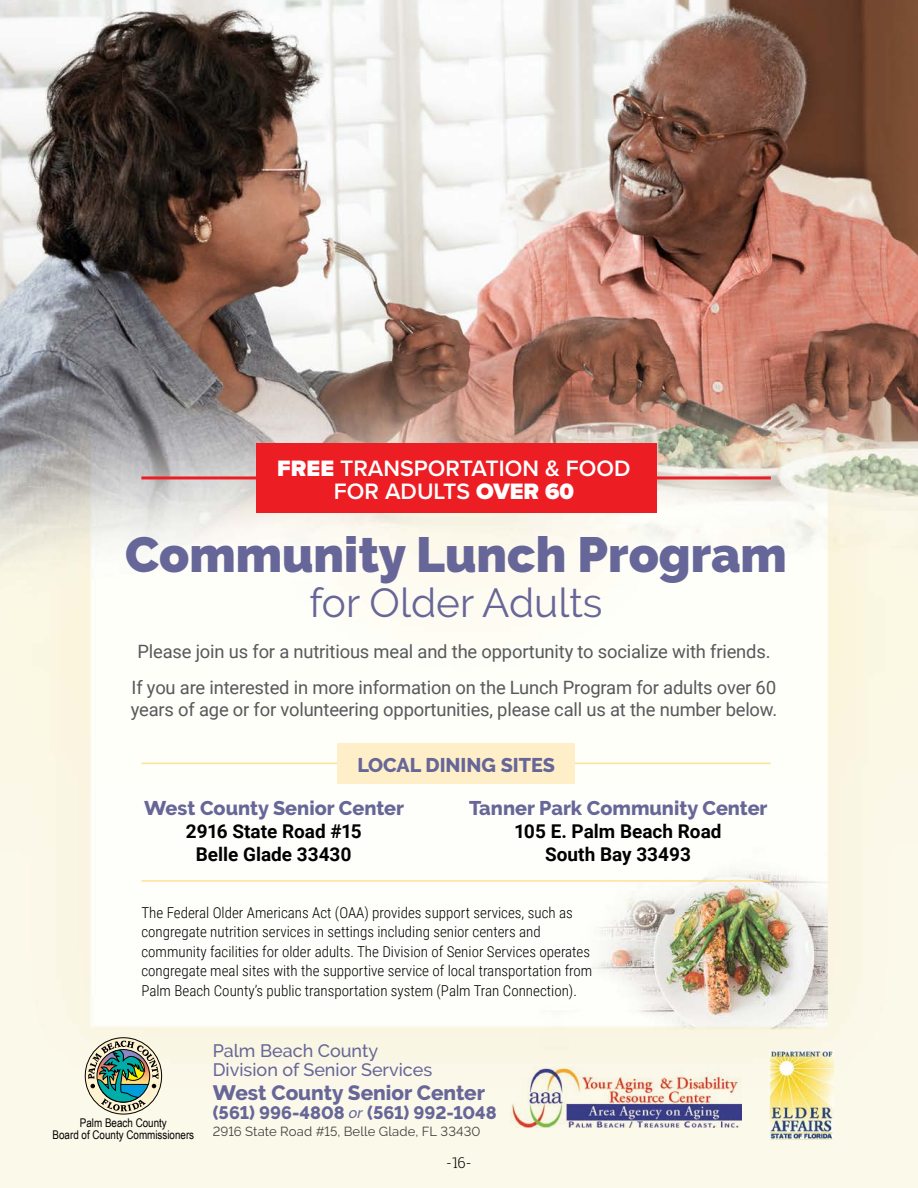
<style>
.page{position:relative;width:918px;height:1188px;background:#fff}
.page>*{position:absolute;margin:0;border:0;box-sizing:border-box;transform-origin:0 0}
.t1{font:900 49.35px "Raleway";color:#676698}
.t2{font:40.5px "Raleway";color:#676698}
.t3{font:600 23.1px "Proxima Nova";color:#fff}
.t4{font:800 20.7px "Raleway";color:#676698}
.t5{font:800 19.8px "Raleway";color:#676698}
.t6{font:700 18.9px "Roboto";color:#000}
.t7{font:18.3px/22.5px "Roboto";letter-spacing:-.01em;color:#58595b}
.t8{font:500 18px "Raleway";color:#676698}
.t9{font:800 18px "Raleway";color:#676698}
.t10{font:300 15px/19.5px "Roboto Condensed";color:#000}
.t11{font:300 15px "Roboto Slab";color:#000}
.t12{font:13.2px "Raleway";letter-spacing:.01em;color:#414042}
.t13{font:12px "Arial Narrow";color:#000}
.s1{font-weight:900}
.s2{font-weight:500;font-style:italic;font-size:15px}
</style>
<div class="page">
<img style="left:0;top:0;width:918px;height:1188px">
<svg style="left:85px;top:1038px;width:77px;height:76px"></svg>
<div style="left:85px;top:1037px;width:77px;height:77px;border:1px solid #000;border-radius:50%"></div>
<img style="left:88px;top:1041px;width:71px;height:70px">
<hr style="left:141px;top:763px;width:630px;height:1px;background:#ffe293">
<div style="left:337px;top:743px;width:238px;height:41px;background:#ffefc8"></div>
<hr style="left:141px;top:880px;width:630px;height:2px;background:#ffe293">
<img style="left:769px;top:1050px;width:65px;height:89px">
<img style="left:510px;top:1066px;width:231px;height:61px">
<hr style="left:141px;top:476px;width:630px;height:3px;background:#ed1d24">
<div style="left:256px;top:443px;width:400px;height:70px;background:#ed1d24"></div>
<p class="t3" style="left:277px;top:451px;width:355px"><span class="s1">FREE</span> TRANSPORTATION &amp; FOOD</p>
<p class="t3" style="left:334px;top:474px;width:242px">FOR ADULTS <span class="s1">OVER 60</span></p>
<p class="t1" style="left:125px;top:526px;width:663px">Community Lunch Program</p>
<p class="t2" style="left:310px;top:580px;width:295px">for Older Adults</p>
<p class="t7" style="left:138px;top:639px;width:635px">Please join us for a nutritious meal and the opportunity to socialize with friends.</p>
<p class="t7" style="left:131px;top:675px;width:648px">If you are interested in more information on the Lunch Program for adults over 60 years of age or for volunteering opportunities, please call us at the number below.</p>
<p class="t5" style="left:357px;top:754px;width:199px">LOCAL DINING SITES</p>
<p class="t5" style="left:144px;top:797px;width:262px">West County Senior Center</p>
<p class="t6" style="left:186px;top:818px;width:178px">2916 State Road #15</p>
<p class="t6" style="left:196px;top:841px;width:158px">Belle Glade 33430</p>
<p class="t5" style="left:469px;top:797px;width:300px">Tanner Park Community Center</p>
<p class="t6" style="left:515px;top:818px;width:208px">105 E. Palm Beach Road</p>
<p class="t6" style="left:545px;top:841px;width:147px">South Bay 33493</p>
<p class="t10" style="left:141px;top:902px;width:452px">The Federal Older Americans Act (OAA) provides support services, such as congregate nutrition services in settings including senior centers and community facilities for older adults. The Division of Senior Services operates congregate meal sites with the supportive service of local transportation from Palm Beach County’s public transportation system (Palm Tran Connection).</p>
<p class="t13" style="left:80px;top:1114px;width:88px">Palm Beach County</p>
<p class="t13" style="left:53px;top:1126px;width:143px">Board of County Commissioners</p>
<p class="t8" style="left:213px;top:1040px;width:167px">Palm Beach County</p>
<p class="t8" style="left:213px;top:1059px;width:221px">Division of Senior Services</p>
<p class="t4" style="left:213px;top:1081px;width:274px">West County Senior Center</p>
<p class="t9" style="left:213px;top:1103px;width:286px">(561) 996-4808 <span class="s2">or</span> (561) 992-1048</p>
<p class="t12" style="left:213px;top:1123px;width:269px">2916 State Road #15, Belle Glade, FL 33430</p>
<p class="t11" style="left:446px;top:1152px;width:27px">-16-</p>
</div>
